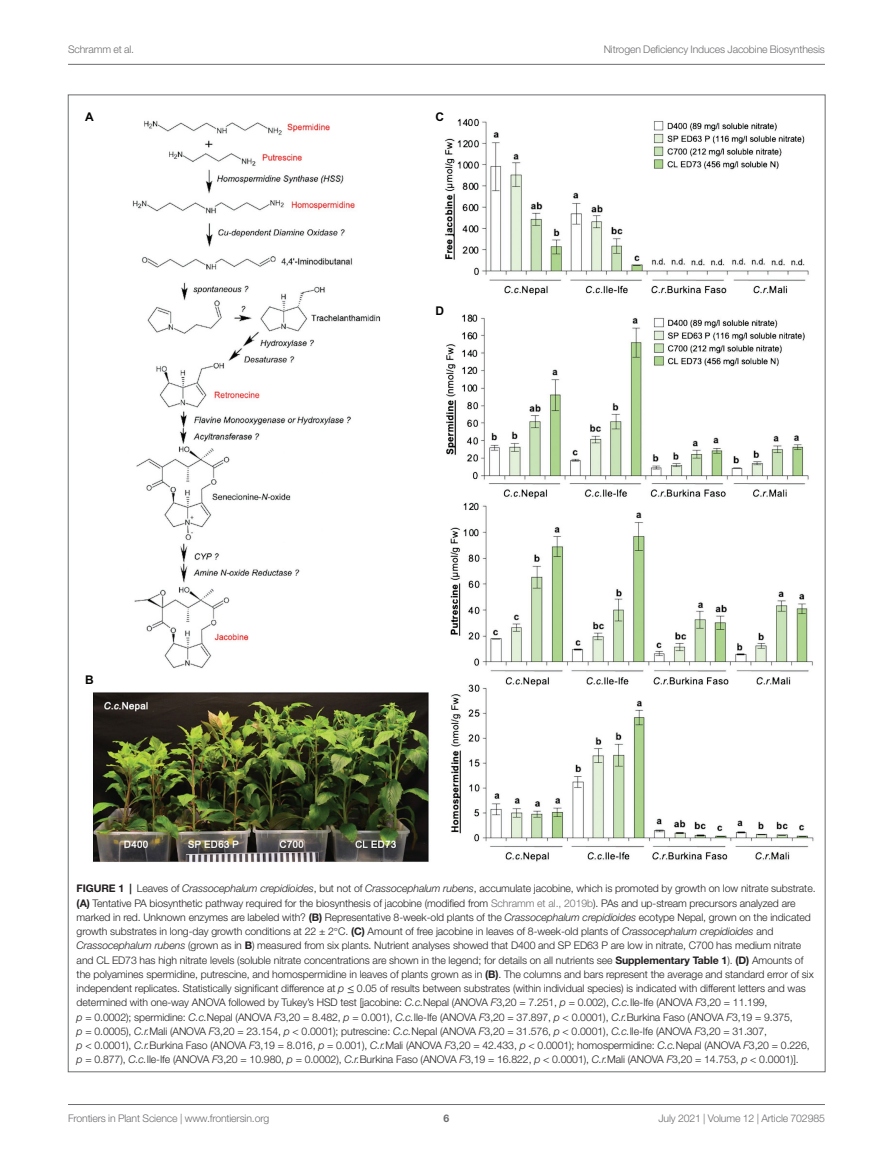
<style>
.page{position:relative;width:893px;height:1170px;background:#fff}
.page>*{position:absolute;margin:0;border:0;box-sizing:border-box;transform-origin:0 0}
.t1{font:700 12px "Arial";color:#040503}
.FIG_LEG{font:300 10.5px/14.2px "Helvetica Neue LT Std";letter-spacing:-.01em;color:#231f20}
.t2{font:300 10.5px "Helvetica Neue LT Std";letter-spacing:-.015em;color:#6c6d70}
.t3{font:700 10.5px "Helvetica Neue LT Std";color:#6c6d70}
.s1{font-weight:700}
.s2{font-style:italic}
.s3{color:#6c6d70}
.s4{font-family:"STIX General";font-weight:400}
</style>
<div class="page">
<hr style="left:68px;top:64px;width:757px;height:1px;background:#6c6d70">
<hr style="left:68px;top:1104px;width:757px;height:1px;background:#6c6d70">
<img style="left:92px;top:118px;width:722px;height:744px">
<p class="t2" style="left:68px;top:42px;width:68px">Schramm et al.</p>
<p class="t2" style="left:604px;top:42px;width:223px">Nitrogen Deficiency Induces Jacobine Biosynthesis</p>
<p class="t1" style="left:85px;top:108px;width:10px">A</p>
<p class="t1" style="left:436px;top:108px;width:10px">C</p>
<p class="t1" style="left:85px;top:670px;width:10px">B</p>
<p class="t1" style="left:436px;top:302px;width:10px">D</p>
<p class="FIG_LEG" style="left:77px;top:881px;width:740px"><span class="s1">FIGURE 1 |</span> Leaves of <span class="s2">Crassocephalum crepidioides</span>, but not of <span class="s2">Crassocephalum rubens</span>, accumulate jacobine, which is promoted by growth on low nitrate substrate. <span class="s1">(A)</span> Tentative PA biosynthetic pathway required for the biosynthesis of jacobine (modified from <span class="s3">Schramm et al., 2019b</span>). PAs and up-stream precursors analyzed are marked in red. Unknown enzymes are labeled with? <span class="s1">(B)</span> Representative 8-week-old plants of the <span class="s2">Crassocephalum crepidioides</span> ecotype Nepal, grown on the indicated growth substrates in long-day growth conditions at 22 ± 2<span class="s4">°</span>C. <span class="s1">(C)</span> Amount of free jacobine in leaves of 8-week-old plants of <span class="s2">Crassocephalum crepidioides</span> and <span class="s2">Crassocephalum rubens</span> (grown as in <span class="s1">B</span>) measured from six plants. Nutrient analyses showed that D400 and SP ED63 P are low in nitrate, C700 has medium nitrate and CL ED73 has high nitrate levels (soluble nitrate concentrations are shown in the legend; for details on all nutrients see <span class="s1">Supplementary Table 1</span>). <span class="s1">(D)</span> Amounts of the polyamines spermidine, putrescine, and homospermidine in leaves of plants grown as in <span class="s1">(B)</span>. The columns and bars represent the average and standard error of six independent replicates. Statistically significant difference at <span class="s2">p</span> <span class="s4">≤</span> 0.05 of results between substrates (within individual species) is indicated with different letters and was determined with one-way ANOVA followed by Tukey’s HSD test [jacobine: <span class="s2">C.c.</span>Nepal (ANOVA <span class="s2">F</span>3,20 = 7.251, <span class="s2">p</span> = 0.002), <span class="s2">C.c.</span>Ile-Ife (ANOVA <span class="s2">F</span>3,20 = 11.199,<br><span class="s2">p</span> = 0.0002); spermidine: <span class="s2">C.c.</span>Nepal (ANOVA <span class="s2">F</span>3,20 = 8.482, <span class="s2">p</span> = 0.001), <span class="s2">C.c.</span>Ile-Ife (ANOVA <span class="s2">F</span>3,20 = 37.897, <span class="s2">p</span> &lt; 0.0001), <span class="s2">C.r.</span>Burkina Faso (ANOVA <span class="s2">F</span>3,19 = 9.375,<br><span class="s2">p</span> = 0.0005), <span class="s2">C.r.</span>Mali (ANOVA <span class="s2">F</span>3,20 = 23.154, <span class="s2">p</span> &lt; 0.0001); putrescine: <span class="s2">C.c.</span>Nepal (ANOVA <span class="s2">F</span>3,20 = 31.576, <span class="s2">p</span> &lt; 0.0001), <span class="s2">C.c.</span>Ile-Ife (ANOVA <span class="s2">F</span>3,20 = 31.307,<br><span class="s2">p</span> &lt; 0.0001), <span class="s2">C.r.</span>Burkina Faso (ANOVA <span class="s2">F</span>3,19 = 8.016, <span class="s2">p</span> = 0.001), <span class="s2">C.r.</span>Mali (ANOVA <span class="s2">F</span>3,20 = 42.433, <span class="s2">p</span> &lt; 0.0001); homospermidine: <span class="s2">C.c.</span>Nepal (ANOVA <span class="s2">F</span>3,20 = 0.226, <span class="s2">p</span> = 0.877), <span class="s2">C.c.</span>Ile-Ife (ANOVA <span class="s2">F</span>3,20 = 10.980, <span class="s2">p</span> = 0.0002), <span class="s2">C.r.</span>Burkina Faso (ANOVA <span class="s2">F</span>3,19 = 16.822, <span class="s2">p</span> &lt; 0.0001), <span class="s2">C.r.</span>Mali (ANOVA <span class="s2">F</span>3,20 = 14.753, <span class="s2">p</span> &lt; 0.0001)].</p>
<p class="t2" style="left:68px;top:1111px;width:203px">Frontiers in Plant Science | www.frontiersin.org</p>
<p class="t3" style="left:444px;top:1111px;width:7px">6</p>
<p class="t2" style="left:658px;top:1111px;width:168px">July 2021 | Volume 12 | Article 702985</p>
</div>
